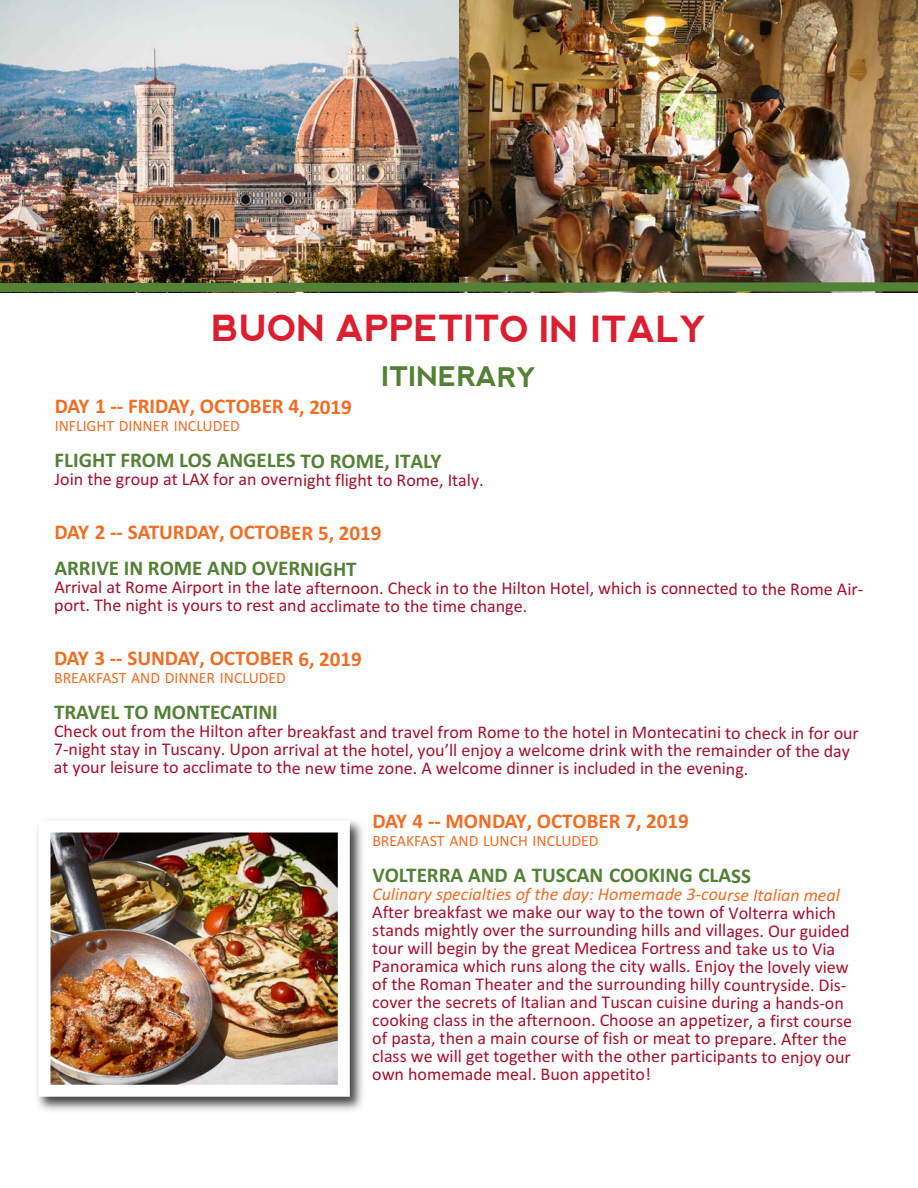
<style>
.page{position:relative;width:918px;height:1188px;background:#fff}
.page>*{position:absolute;margin:0;border:0;box-sizing:border-box;transform-origin:0 0}
.t1{font:700 36px "nevis";letter-spacing:-.005em;color:#db1e30}
.t2{font:700 27px "nevis";letter-spacing:-.005em;color:#538135}
.t3{font:700 21px "Calibri";letter-spacing:-.005em;color:#f36c21}
.t4{font:700 21px "Calibri";letter-spacing:-.005em;color:#538135}
.t5{font:18px/18px "Calibri";letter-spacing:-.005em;color:#aa0f2b}
.t6{font:italic 18px "Calibri";color:#f36c21}
.t7{font:15.75px "Calibri";letter-spacing:-.005em;color:#f36c21}
</style>
<div class="page">
<img style="left:459px;top:0;width:459px;height:278px">
<img style="left:0;top:0;width:459px;height:278px">
<img style="left:37px;top:820px;width:326px;height:291px">
<img style="left:52px;top:834px;width:285px;height:250px">
<div style="left:39px;top:821px;width:311px;height:276px;border:12px solid #fff"></div>
<img style="left:0;top:278px;width:918px;height:15px">
<h1 class="t1" style="left:212px;top:308px;width:496px">BUON APPETITO IN ITALY</h1>
<h2 class="t2" style="left:382px;top:361px;width:156px">ITINERARY</h2>
<p class="t3" style="left:55px;top:394px;width:299px">DAY 1 -- FRIDAY, OCTOBER 4, 2019</p>
<p class="t7" style="left:55px;top:417px;width:187px">inflight dinner included</p>
<p class="t4" style="left:55px;top:448px;width:388px">FLIGHT FROM LOS ANGELES TO ROME, ITALY</p>
<p class="t5" style="left:55px;top:470px;width:431px">Join the group at lAX for an overnight flight to rome, italy.</p>
<p class="t3" style="left:54px;top:520px;width:329px">DAY 2 -- SATURDAY, OCTOBER 5, 2019</p>
<p class="t4" style="left:54px;top:556px;width:304px">ARRIVE IN ROME AND OVERNIGHT</p>
<p class="t5" style="left:54px;top:579px;width:811px;line-height:17.5px">Arrival at rome Airport in the late afternoon. check in to the hilton hotel, which is connected to the rome Air&shy;port. the night is yours to rest and acclimate to the time change.</p>
<p class="t3" style="left:54px;top:646px;width:309px">DAY 3 -- SUNDAY, OCTOBER 6, 2019</p>
<p class="t7" style="left:54px;top:669px;width:233px">breAkfAst And dinner included</p>
<p class="t4" style="left:54px;top:700px;width:225px">TRAVEL TO MONTECATINI</p>
<p class="t5" style="left:54px;top:723px;width:807px">check out from the hilton after breakfast and travel from rome to the hotel in Montecatini to check in for our<br>7-night stay in tuscany. upon arrival at the hotel, you’ll enjoy a welcome drink with the remainder of the day at your leisure to acclimate to the new time zone. A welcome dinner is included in the evening.</p>
<p class="t3" style="left:372px;top:809px;width:318px">DAY 4 -- MONDAY, OCTOBER 7, 2019</p>
<p class="t7" style="left:372px;top:831px;width:228px">breAkfAst And lunch included</p>
<p class="t4" style="left:372px;top:863px;width:380px">VOLTERRA AND A TUSCAN COOKING CLASS</p>
<p class="t6" style="left:372px;top:883px;width:469px">Culinary specialties of the day: Homemade 3-course Italian meal</p>
<p class="t5" style="left:372px;top:903px;width:481px">After breakfast we make our way to the town of Volterra which stands mightly over the surrounding hills and villages. Our guided tour will begin by the great Medicea fortress and take us to Via Panoramica which runs along the city walls. enjoy the lovely view of the roman theater and the surrounding hilly countryside. dis&shy;cover the secrets of italian and tuscan cuisine during a hands-on cooking class in the afternoon. choose an appetizer, a first course of pasta, then a main course of fish or meat to prepare. After the class we will get together with the other participants to enjoy our own homemade meal. buon appetito!</p>
</div>
